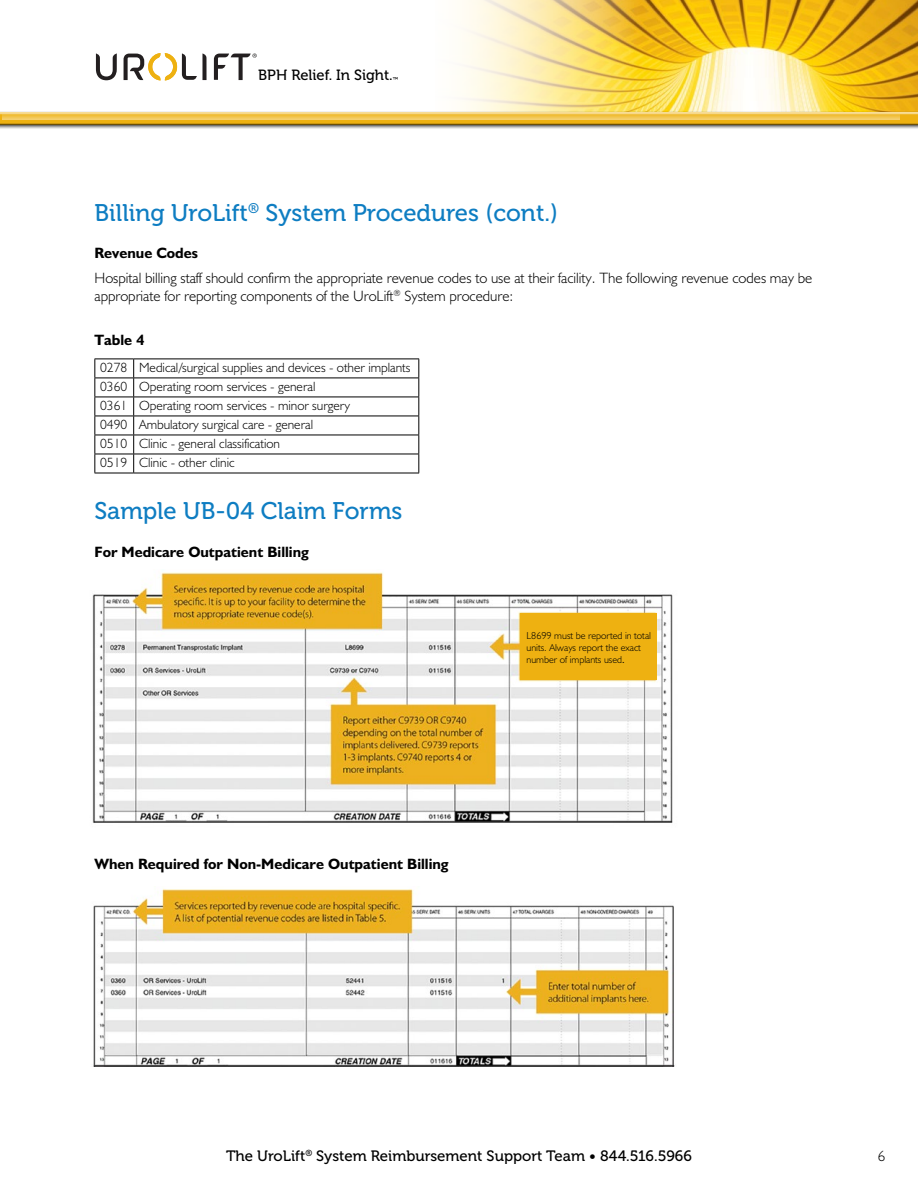
<style>
.page{position:relative;width:918px;height:1188px;background:#fff}
.page>*{position:absolute;margin:0;border:0;box-sizing:border-box;transform-origin:0 0}
.t1{font:24px "Museo 500";color:#0e7dc2}
.t2{font:300 15px/18px "Humanist 521 BT";color:#000}
.t3{font:700 15px "Humanist 521 BT";color:#000}
.t4{font:15px "Museo 500";color:#000}
.t5{font:14.7px "Museo 500";color:#000}
.t6{font:300 13.5px/19px "Humanist 521 BT";color:#000}
.t7{font:300 10.2px/12.1px "Humanist 521 BT";color:#000}
.t8{font:5.7px "Museo 500";color:#000}
.s1{font-weight:400}
</style>
<div class="page">
<img style="left:641px;top:0;width:277px;height:110px">
<svg style="left:635px;top:0;width:6px;height:110px"></svg>
<svg style="left:462px;top:0;width:173px;height:110px;background:#f7e39e"></svg>
<div style="left:0;top:111px;width:918px;height:19px;background:#000;opacity:.75"></div>
<div style="left:0;top:110px;width:918px;height:16px;background:#fff;opacity:.75"></div>
<div style="left:0;top:111px;width:918px;height:16px;background:#000;opacity:.75"></div>
<svg style="left:3px;top:114px;width:897px;height:6px;background:#f1c551"></svg>
<svg style="left:96px;top:53px;width:21px;height:27px"></svg>
<svg style="left:124px;top:53px;width:83px;height:27px"></svg>
<svg style="left:214px;top:54px;width:43px;height:26px"></svg>
<img style="left:93px;top:888px;width:582px;height:178px">
<hr style="left:94px;top:359px;width:40px;height:1px;background:#000">
<hr style="left:134px;top:359px;width:285px;height:1px;background:#000">
<hr style="left:94px;top:378px;width:40px;height:1px;background:#000">
<hr style="left:134px;top:378px;width:285px;height:1px;background:#000">
<hr style="left:94px;top:397px;width:40px;height:1px;background:#000">
<hr style="left:134px;top:397px;width:285px;height:1px;background:#000">
<hr style="left:94px;top:416px;width:40px;height:1px;background:#000">
<hr style="left:134px;top:416px;width:285px;height:1px;background:#000">
<hr style="left:94px;top:435px;width:40px;height:1px;background:#000">
<hr style="left:134px;top:435px;width:285px;height:1px;background:#000">
<hr style="left:94px;top:454px;width:40px;height:1px;background:#000">
<svg style="left:94px;top:359px;width:1px;height:114px"></svg>
<hr style="left:134px;top:454px;width:285px;height:1px;background:#000">
<svg style="left:133px;top:359px;width:1px;height:114px"></svg>
<svg style="left:418px;top:359px;width:1px;height:114px"></svg>
<hr style="left:94px;top:473px;width:40px;height:1px;background:#000">
<hr style="left:134px;top:473px;width:285px;height:1px;background:#000">
<img style="left:92px;top:572px;width:581px;height:251px">
<div style="left:520px;top:613px;width:137px;height:67px;background:#eeb111"></div>
<p class="t5" style="left:258px;top:67px;width:136px">BPH Relief. In Sight.</p>
<p class="t8" style="left:393px;top:76px;width:7px">™</p>
<h1 class="t1" style="left:94px;top:199px;width:465px">Billing UroLift<sup>®</sup> System Procedures (cont.)</h1>
<p class="t3" style="left:94px;top:244px;width:105px">Revenue Codes</p>
<p class="t2" style="left:94px;top:268px;width:719px">Hospital billing staff should confirm the appropriate revenue codes to use at their facility. The following revenue codes may be appropriate for reporting components of the UroLift<sup>®</sup> System procedure:</p>
<p class="t3" style="left:95px;top:331px;width:52px">Table 4</p>
<p class="t6" style="left:100px;top:357px;width:312px">0278 Medical/surgical supplies and devices - other implants 0360 Operating room services - general<br>0361 Operating room services - minor surgery<br>0490 Ambulatory surgical care - general<br>0510 Clinic - general classification<br>0519 Clinic - other clinic</p>
<h1 class="t1" style="left:94px;top:498px;width:309px">Sample UB-04 Claim Forms</h1>
<p class="t3" style="left:94px;top:542px;width:216px">For Medicare Outpatient Billing</p>
<p class="t3" style="left:94px;top:854px;width:356px">When Required for Non-Medicare Outpatient Billing</p>
<p class="t7" style="left:526px;top:629px;width:126px">L8699 must be reported in total units. Always report the exact number of implants used<span class="s1">.</span></p>
<p class="t4" style="left:226px;top:1147px;width:467px">The UroLift<sup>®</sup> System Reimbursement Support Team • 844.516.5966</p>
<p class="t2" style="left:878px;top:1146px;width:9px">6</p>
</div>
